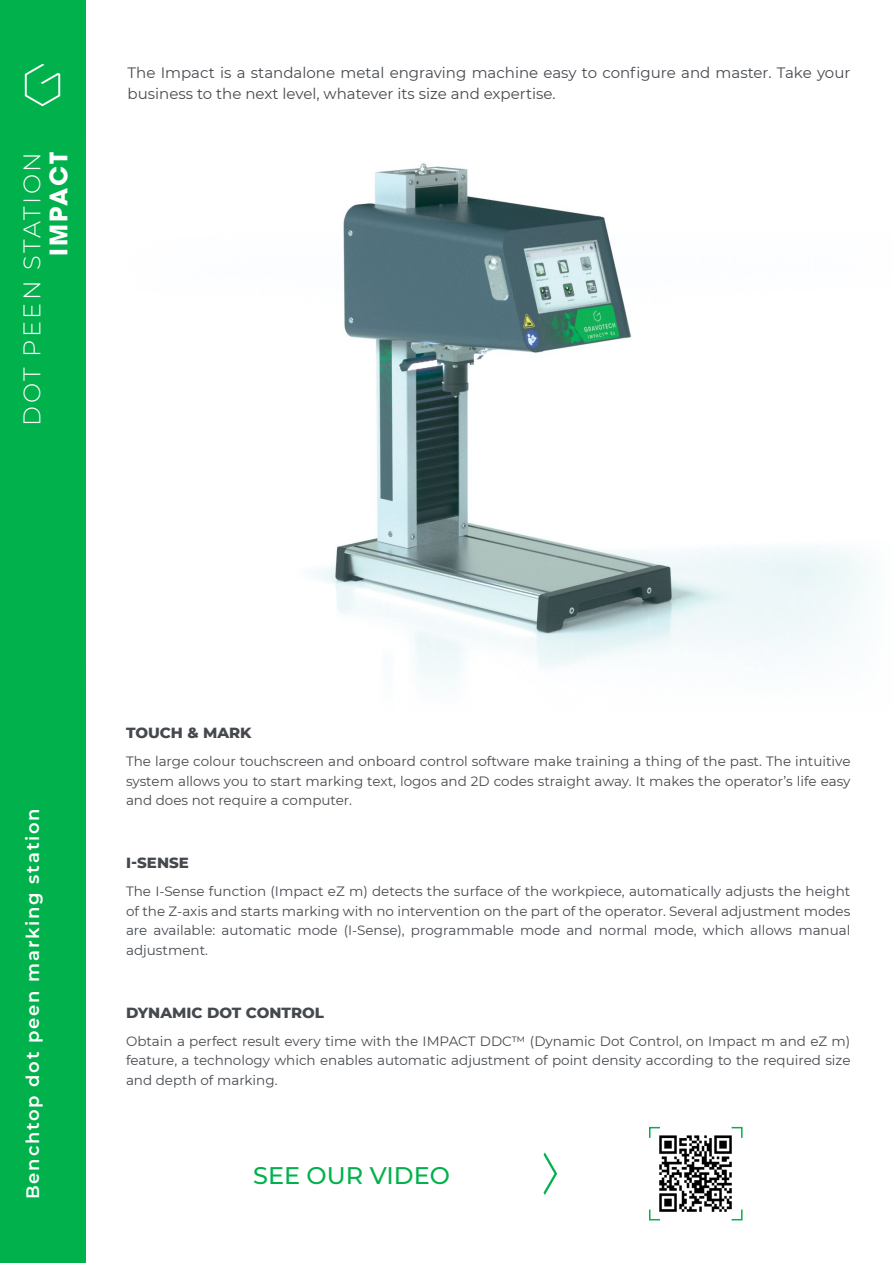
<style>
.page{position:relative;width:893px;height:1263px;background:#fff}
.page>*{position:absolute;margin:0;border:0;box-sizing:border-box;transform-origin:0 0}
.t1{font:300 24px "Montserrat";letter-spacing:.1em;color:#fff}
.t2{font:500 24px "Montserrat";color:#00b14c}
.t3{font:700 24px "Avant Garde";letter-spacing:.1em;color:#fff}
.t4{font:600 18px "Montserrat";letter-spacing:.1em;color:#fff}
.t5{font:15px/21px "Montserrat";color:#45494e}
.t6{font:800 15px "Montserrat";color:#45494e}
.t7{font:13.5px/19.5px "Montserrat";color:#45494e;text-align:justify}
</style>
<div class="page">
<div style="left:0;top:0;width:85px;height:1263px;background:#00b14c"></div>
<svg style="left:25px;top:64px;width:35px;height:42px"></svg>
<img style="left:85px;top:106px;width:783px;height:604px">
<svg style="left:544px;top:1152px;width:13px;height:43px"></svg>
<svg style="left:649px;top:1126px;width:11px;height:12px"></svg>
<svg style="left:649px;top:1209px;width:11px;height:12px"></svg>
<svg style="left:731px;top:1126px;width:12px;height:12px"></svg>
<svg style="left:731px;top:1209px;width:12px;height:12px"></svg>
<img style="left:659px;top:1135px;width:74px;height:77px">
<h1 class="t1" style="left:16px;top:426px;width:275px;rotate:-90deg">DOT PEEN STATION</h1>
<h1 class="t3" style="left:43px;top:256px;width:106px;rotate:-90deg">IMPACT</h1>
<p class="t5" style="left:128px;top:62px;width:724px">The Impact is a standalone metal engraving machine easy to configure and master. Take your business to the next level, whatever its size and expertise.</p>
<h2 class="t4" style="left:20px;top:1199px;width:392px;rotate:-90deg">Benchtop dot peen marking station</h2>
<p class="t6" style="left:126px;top:722px;width:127px">TOUCH &amp; MARK</p>
<p class="t7" style="left:126px;top:751px;width:726px">The large colour touchscreen and onboard control software make training a thing of the past. The intuitive system allows you to start marking text, logos and 2D codes straight away. It makes the operator’s life easy and does not require a computer.</p>
<p class="t6" style="left:126px;top:852px;width:64px">I-SENSE</p>
<p class="t7" style="left:126px;top:881px;width:726px">The I-Sense function (Impact eZ m) detects the surface of the workpiece, automatically adjusts the height of the Z-axis and starts marking with no intervention on the part of the operator. Several adjustment modes are available: automatic mode (I-Sense), programmable mode and normal mode, which allows manual adjustment.</p>
<p class="t6" style="left:126px;top:1001px;width:199px">DYNAMIC DOT CONTROL</p>
<p class="t7" style="left:126px;top:1031px;width:726px">Obtain a perfect result every time with the IMPACT DDC™ (Dynamic Dot Control, on Impact m and eZ m) feature, a technology which enables automatic adjustment of point density according to the required size and depth of marking.</p>
<h1 class="t2" style="left:253px;top:1159px;width:198px">SEE OUR VIDEO</h1>
</div>
